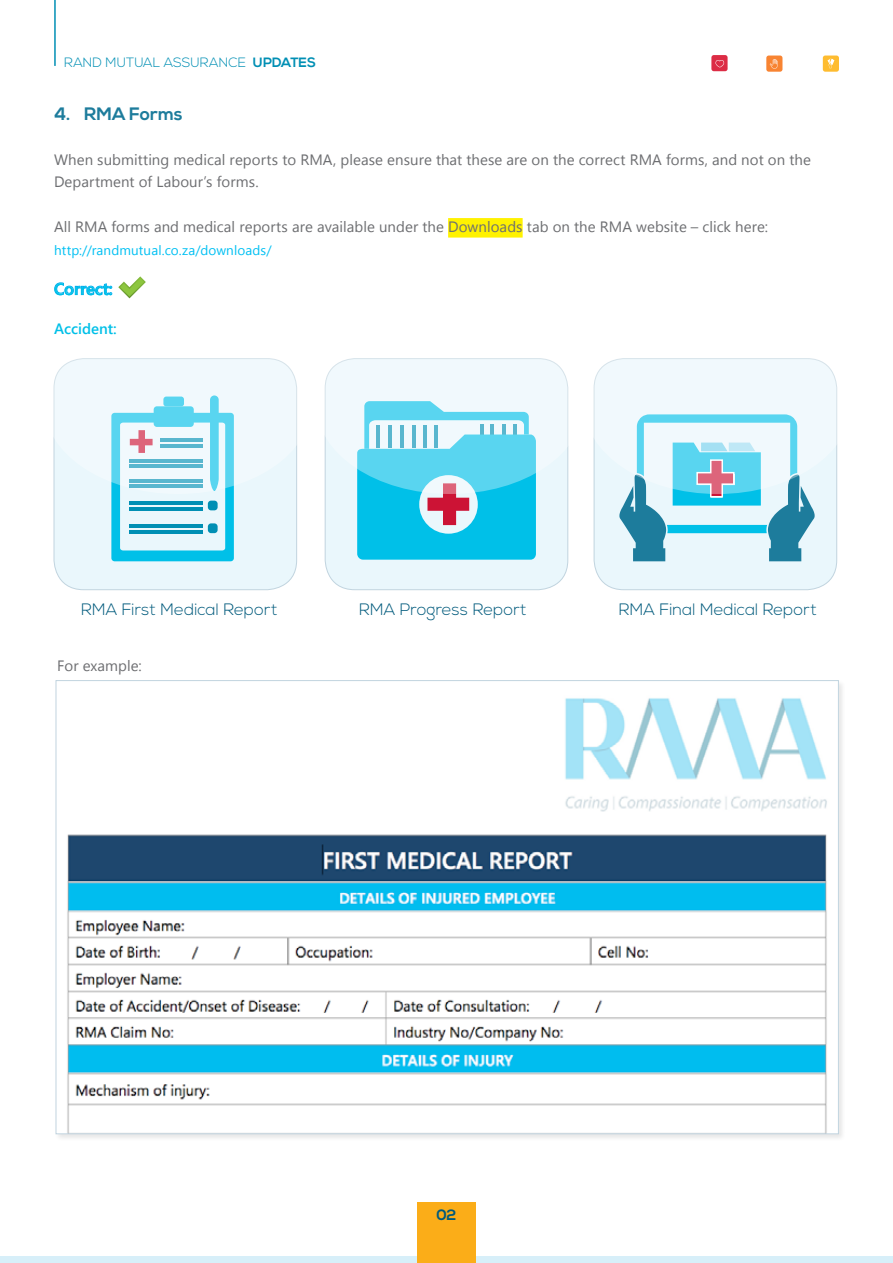
<style>
.page{position:relative;width:893px;height:1263px;background:#fff}
.page>*{position:absolute;margin:0;border:0;box-sizing:border-box;transform-origin:0 0}
.t1{font:700 18px "Nexa";letter-spacing:.005em;color:#1d7c9c}
.t2{font:300 16.5px "Nexa";letter-spacing:.005em;color:#005a7c}
.t3{font:600 16.5px "Segoe UI";color:#00c0e8}
.t4{font:15px/22.5px "Segoe UI";letter-spacing:.005em;color:#6d6e71}
.t5{font:600 15px "Segoe UI";color:#00c0e8}
.t6{font:700 15px "Nexa";color:#005a7c}
.t7{font:13.5px "Segoe UI";letter-spacing:.01em;color:#00c0f3}
.t8{font:300 13.5px "Nexa";letter-spacing:.01em;color:#008fb4}
.s1{font-weight:700}
</style>
<div class="page">
<div style="left:0;top:1256px;width:893px;height:7px;background:#d7eff9"></div>
<div style="left:417px;top:1202px;width:58px;height:61px;background:#fbad18"></div>
<hr style="left:54px;top:0;width:2px;height:66px;background:#008fb4">
<div style="left:711px;top:55px;width:17px;height:16px;background:#dc2c45;border-radius:2px"></div>
<svg style="left:715px;top:60px;width:9px;height:7px"></svg>
<div style="left:766px;top:56px;width:16px;height:16px;background:#f88432;border-radius:2px"></div>
<svg style="left:770px;top:59px;width:7px;height:10px"></svg>
<div style="left:823px;top:56px;width:16px;height:16px;background:#febc30;border-radius:2px"></div>
<svg style="left:827px;top:59px;width:7px;height:9px"></svg>
<div style="left:54px;top:359px;width:243px;height:231px;background:#eaf7fc;border-radius:30px"></div>
<div style="left:325px;top:359px;width:243px;height:231px;background:#eaf7fc;border-radius:30px"></div>
<div style="left:594px;top:359px;width:243px;height:231px;background:#eaf7fc;border-radius:30px"></div>
<svg style="left:111px;top:482px;width:123px;height:79px"></svg>
<hr style="left:129px;top:502px;width:73px;height:3px;background:#008fb4">
<hr style="left:129px;top:507px;width:73px;height:3px;background:#008fb4">
<hr style="left:129px;top:524px;width:73px;height:4px;background:#008fb4">
<hr style="left:129px;top:530px;width:73px;height:3px;background:#008fb4">
<div style="left:208px;top:501px;width:10px;height:9px;background:#008fb4;border-radius:3px"></div>
<div style="left:208px;top:523px;width:10px;height:10px;background:#008fb4;border-radius:3px"></div>
<svg style="left:357px;top:469px;width:179px;height:91px;background:#23bbdf"></svg>
<div style="left:54px;top:679px;width:792px;height:462px;background:#000;opacity:.1"></div>
<img style="left:58px;top:682px;width:779px;height:450px">
<svg style="left:619px;top:475px;width:196px;height:86px"></svg>
<svg style="left:316px;top:314px;width:268px;height:180px"></svg>
<svg style="left:44px;top:314px;width:268px;height:180px"></svg>
<svg style="left:584px;top:314px;width:267px;height:180px"></svg>
<div style="left:448px;top:218px;width:75px;height:20px;background:#fff200"></div>
<svg style="left:54px;top:282px;width:58px;height:13px"></svg>
<svg style="left:118px;top:276px;width:28px;height:22px"></svg>
<p class="t8" style="left:64px;top:55px;width:253px">RAND MUTUAL ASSURANCE <span class="s1">UPDATES</span></p>
<p class="t1" style="left:54px;top:103px;width:130px">4. RMA Forms</p>
<p class="t4" style="left:54px;top:148px;width:758px">When submitting medical reports to RMA, please ensure that these are on the correct RMA forms, and not on the<br>Department of Labour’s forms.</p>
<p class="t4" style="left:54px;top:215px;width:715px">All RMA forms and medical reports are available under the Downloads tab on the RMA website – click here:</p>
<p class="t7" style="left:54px;top:239px;width:219px">http://randmutual.co.za/downloads/</p>
<p class="t3" style="left:54px;top:275px;width:60px">Correct:</p>
<p class="t5" style="left:54px;top:317px;width:64px">Accident:</p>
<p class="t2" style="left:81px;top:600px;width:198px">RMA First Medical Report</p>
<p class="t2" style="left:359px;top:600px;width:169px">RMA Progress Report</p>
<p class="t2" style="left:619px;top:600px;width:199px">RMA Final Medical Report</p>
<p class="t4" style="left:57px;top:654px;width:86px">For example:</p>
<p class="t6" style="left:437px;top:1206px;width:21px">02</p>
</div>
